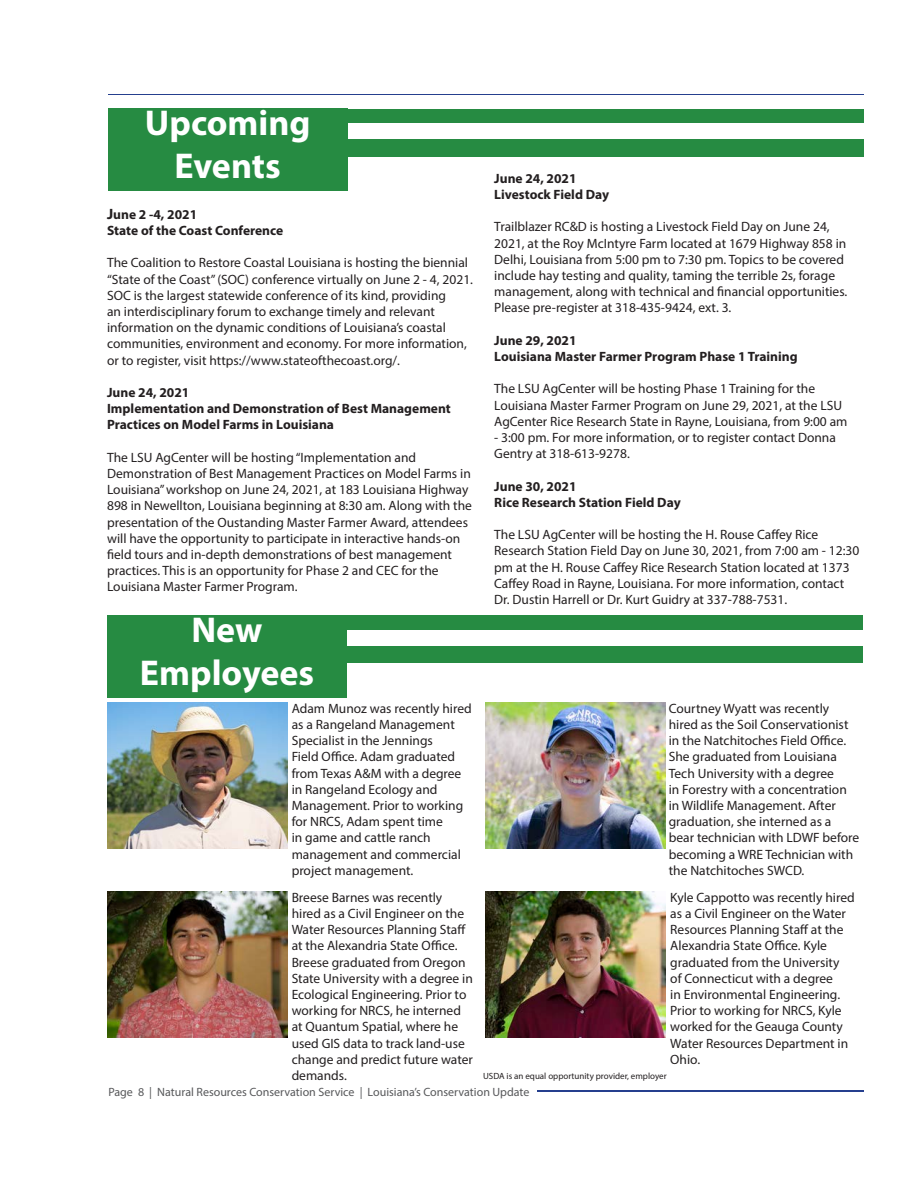
<style>
.page{position:relative;width:918px;height:1188px;background:#fff}
.page>*{position:absolute;margin:0;border:0;box-sizing:border-box;transform-origin:0 0}
.t1{font:700 36px "Myriad Pro";color:#fff}
.t2{font:13.5px/16.2px "Myriad Pro";color:#231f20}
.t3{font:700 13.5px/16.2px "Myriad Pro";color:#231f20}
.t4{font:12px "Myriad Pro";color:#57585a}
.t5{font:9px "Myriad Pro";color:#231f20}
.s1{font-size:15px}
</style>
<div class="page">
<hr style="left:538px;top:1090px;width:326px;height:2px;background:#253f8e">
<hr style="left:108px;top:95px;width:756px;height:1px;background:#253f8e">
<div style="left:108px;top:108px;width:240px;height:83px;background:#268b42"></div>
<div style="left:348px;top:109px;width:515px;height:47px;background:#268b42"></div>
<div style="left:348px;top:123px;width:515px;height:16px;background:#fff"></div>
<div style="left:107px;top:615px;width:240px;height:83px;background:#268b42"></div>
<div style="left:347px;top:616px;width:516px;height:47px;background:#268b42"></div>
<div style="left:347px;top:630px;width:516px;height:16px;background:#fff"></div>
<img style="left:107px;top:703px;width:180px;height:145px">
<img style="left:485px;top:703px;width:180px;height:145px">
<img style="left:107px;top:892px;width:180px;height:145px">
<img style="left:485px;top:892px;width:180px;height:145px">
<p class="t1" style="left:145px;top:99px;width:167px">Upcoming</p>
<p class="t1" style="left:175px;top:143px;width:108px">Events</p>
<p class="t3" style="left:107px;top:206px;width:92px"><span class="s1">J</span>une 2 -4, 2021</p>
<p class="t3" style="left:107px;top:222px;width:178px">State of the Coast Conference</p>
<p class="t2" style="left:107px;top:254px;width:367px">The Coalition to Restore Coastal Louisiana is hosting the biennial “State of the Coast” (SOC) conference virtually on June 2 - 4, 2021.<br>SOC is the largest statewide conference of its kind, providing<br>an interdisciplinary forum to exchange timely and relevant information on the dynamic conditions of Louisiana’s coastal communities, environment and economy. For more information, or to register, visit https://www.stateofthecoast.org/.</p>
<p class="t3" style="left:107px;top:384px;width:84px">June 24, 2021</p>
<p class="t3" style="left:107px;top:400px;width:345px">Implementation and Demonstration of Best Management<br>Practices on Model Farms in Louisiana</p>
<p class="t2" style="left:107px;top:449px;width:366px">The LSU AgCenter will be hosting “Implementation and Demonstration of Best Management Practices on Model Farms in Louisiana” workshop on June 24, 2021, at 183 Louisiana Highway 898 in Newellton, Louisiana beginning at 8:30 am. Along with the presentation of the Oustanding Master Farmer Award, attendees will have the opportunity to participate in interactive hands-on field tours and in-depth demonstrations of best management practices. This is an opportunity for Phase 2 and CEC for the Louisiana Master Farmer Program.</p>
<p class="t3" style="left:494px;top:170px;width:84px">June 24, 2021</p>
<p class="t3" style="left:494px;top:186px;width:116px">Livestock Field Day</p>
<p class="t2" style="left:494px;top:218px;width:355px">Trailblazer RC&amp;D is hosting a Livestock Field Day on June 24, 2021, at the Roy McIntyre Farm located at 1679 Highway 858 in Delhi, Louisiana from 5:00 pm to 7:30 pm. Topics to be covered include hay testing and quality, taming the terrible 2s, forage management, along with technical and financial opportunities.<br>Please pre-register at 318-435-9424, ext. 3.</p>
<p class="t3" style="left:494px;top:332px;width:84px">June 29, 2021</p>
<p class="t3" style="left:494px;top:348px;width:305px">Louisiana Master Farmer Program Phase 1 Training</p>
<p class="t2" style="left:494px;top:380px;width:355px">The LSU AgCenter will be hosting Phase 1 Training for the<br>Louisiana Master Farmer Program on June 29, 2021, at the LSU<br>AgCenter Rice Research State in Rayne, Louisiana, from 9:00 am</p>
<p class="t2" style="left:494px;top:429px;width:343px">- 3:00 pm. For more information, or to register contact Donna<br>Gentry at 318-613-9278.</p>
<p class="t3" style="left:494px;top:477px;width:84px">June 30, 2021</p>
<p class="t3" style="left:494px;top:494px;width:188px">Rice Research Station Field Day</p>
<p class="t2" style="left:494px;top:526px;width:367px">The LSU AgCenter will be hosting the H. Rouse Caffey Rice Research Station Field Day on June 30, 2021, from 7:00 am - 12:30 pm at the H. Rouse Caffey Rice Research Station located at 1373<br>Caffey Road in Rayne, Louisiana. For more information, contact</p>
<p class="t2" style="left:494px;top:591px;width:295px">Dr. Dustin Harrell or Dr. Kurt Guidry at 337-788-7531.</p>
<p class="t1" style="left:192px;top:606px;width:72px">New</p>
<p class="t1" style="left:140px;top:649px;width:175px">Employees</p>
<p class="t2" style="left:292px;top:700px;width:182px">Adam Munoz was recently hired as a Rangeland Management<br>Specialist in the Jennings<br>Field Office. Adam graduated from Texas A&amp;M with a degree in Rangeland Ecology and<br>Management. Prior to working for NRCS, Adam spent time<br>in game and cattle ranch management and commercial project management.</p>
<p class="t2" style="left:669px;top:700px;width:192px">Courtney Wyatt was recently hired as the Soil Conservationist in the Natchitoches Field Office.<br>She graduated from Louisiana<br>Tech University with a degree<br>in Forestry with a concentration in Wildlife Management. After graduation, she interned as a bear technician with LDWF before becoming a WRE Technician with the Natchitoches SWCD.</p>
<p class="t2" style="left:292px;top:889px;width:183px">Breese Barnes was recently hired as a Civil Engineer on the<br>Water Resources Planning Staff at the Alexandria State Office.<br>Breese graduated from Oregon<br>State University with a degree in<br>Ecological Engineering. Prior to working for NRCS, he interned at Quantum Spatial, where he used GIS data to track land-use change and predict future water demands.</p>
<p class="t2" style="left:670px;top:889px;width:186px">Kyle Cappotto was recently hired as a Civil Engineer on the Water<br>Resources Planning Staff at the<br>Alexandria State Office. Kyle graduated from the University<br>of Connecticut with a degree<br>in Environmental Engineering.<br>Prior to working for NRCS, Kyle worked for the Geauga County<br>Water Resources Department in<br>Ohio.</p>
<p class="t5" style="left:483px;top:1070px;width:185px">USDA is an equal opportunity provider, employer</p>
<p class="t4" style="left:108px;top:1084px;width:423px">Page 8 | Natural Resources Conservation Service | Louisiana’s Conservation Update</p>
</div>
